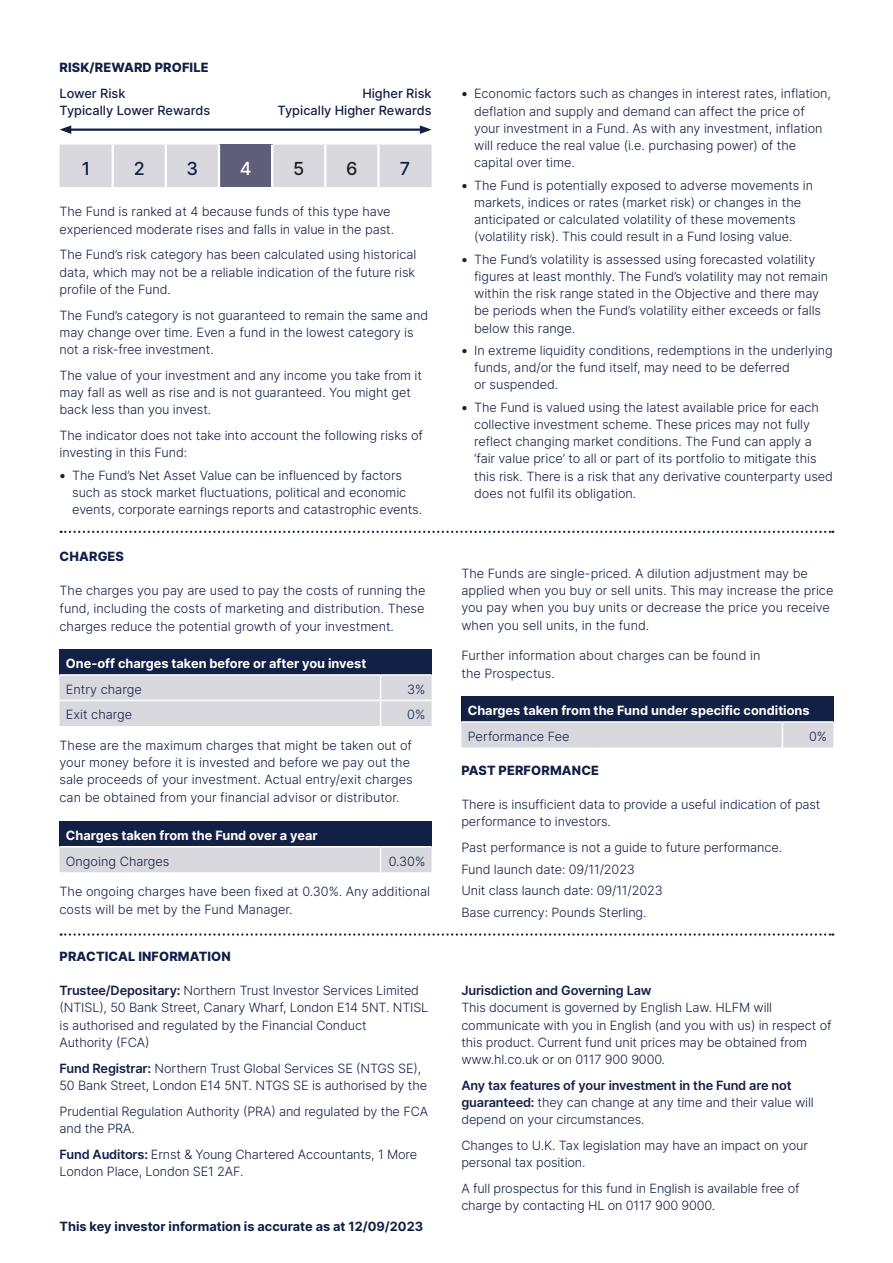
<style>
.page{position:relative;width:893px;height:1263px;background:#fff}
.page>*{position:absolute;margin:0;border:0;box-sizing:border-box;transform-origin:0 0}
.t1{font:500 18px "Inter";color:#122046}
.t2{font:500 18px "Inter";color:#231f20}
.t3{font:500 18px "Inter";color:#fff}
.t4{font:300 12.75px/17.2px "Inter";letter-spacing:-.005em;color:#122046}
.t5{font:700 12.75px "Inter";color:#fff}
.t6{font:500 12.75px "Inter";color:#122046}
.t7{font:800 12.75px "Inter";letter-spacing:.01em;color:#122046}
.t8{font:700 12.75px "Inter";color:#122046}
.t9{font:600 12.75px "Inter";letter-spacing:-.01em;color:#122046}
.s1{font-weight:700;font-size:13.5px;color:#231f20}
.s2{font-weight:600}
</style>
<div class="page">
<div style="left:60px;top:649px;width:372px;height:26px;background:#122046"></div>
<hr style="left:60px;top:674px;width:321px;height:2px;background:#fff">
<hr style="left:381px;top:674px;width:51px;height:2px;background:#fff">
<div style="left:60px;top:675px;width:372px;height:51px;background:#d9d8df"></div>
<div style="left:60px;top:821px;width:372px;height:26px;background:#122046"></div>
<hr style="left:60px;top:846px;width:321px;height:1px;background:#fff">
<hr style="left:381px;top:846px;width:51px;height:1px;background:#fff">
<div style="left:60px;top:847px;width:372px;height:25px;background:#d9d8df"></div>
<svg style="left:61px;top:531px;width:772px;height:2px"></svg>
<div style="left:60px;top:145px;width:372px;height:42px;background:#d9d8df"></div>
<div style="left:219px;top:145px;width:53px;height:42px;background:#5e5e79"></div>
<hr style="left:112px;top:145px;width:2px;height:42px;background:#fff">
<hr style="left:165px;top:145px;width:2px;height:42px;background:#fff">
<hr style="left:218px;top:145px;width:2px;height:42px;background:#fff">
<hr style="left:271px;top:145px;width:2px;height:42px;background:#fff">
<hr style="left:324px;top:145px;width:2px;height:42px;background:#fff">
<hr style="left:377px;top:145px;width:3px;height:42px;background:#fff">
<hr style="left:68px;top:129px;width:355px;height:2px;background:#122046">
<svg style="left:420px;top:125px;width:12px;height:9px"></svg>
<svg style="left:60px;top:125px;width:11px;height:9px"></svg>
<div style="left:461px;top:696px;width:372px;height:26px;background:#122046"></div>
<hr style="left:461px;top:721px;width:321px;height:2px;background:#fff">
<hr style="left:782px;top:721px;width:51px;height:2px;background:#fff">
<div style="left:461px;top:722px;width:372px;height:25px;background:#d9d8df"></div>
<svg style="left:61px;top:933px;width:772px;height:3px"></svg>
<p class="t7" style="left:60px;top:58px;width:151px">RISK/REWARD PROFILE</p>
<p class="t6" style="left:60px;top:84px;width:68px">Lower Risk</p>
<p class="t6" style="left:362px;top:84px;width:71px">Higher Risk</p>
<p class="t6" style="left:60px;top:101px;width:152px">Typically Lower Rewards</p>
<p class="t6" style="left:278px;top:101px;width:155px">Typically Higher Rewards</p>
<p class="t1" style="left:82px;top:155px;width:10px">1</p>
<p class="t1" style="left:134px;top:155px;width:13px">2</p>
<p class="t1" style="left:187px;top:155px;width:13px">3</p>
<p class="t3" style="left:240px;top:155px;width:13px">4</p>
<p class="t2" style="left:293px;top:155px;width:13px">5</p>
<p class="t2" style="left:346px;top:155px;width:13px">6</p>
<p class="t1" style="left:400px;top:155px;width:12px">7</p>
<p class="t4" style="left:60px;top:203px;width:336px">The Fund is ranked at 4 because funds of this type have experienced moderate rises and falls in value in the past.</p>
<p class="t4" style="left:60px;top:246px;width:358px;text-align:justify">The Fund’s risk category has been calculated using historical data, which may not be a reliable indication of the future risk profile of the Fund.</p>
<p class="t4" style="left:60px;top:306px;width:370px">The Fund’s category is not guaranteed to remain the same and may change over time. Even a fund in the lowest category is not a risk-free investment.</p>
<p class="t4" style="left:60px;top:366px;width:364px">The value of your investment and any income you take from it may fall as well as rise and is not guaranteed. You might get back less than you invest.</p>
<p class="t4" style="left:60px;top:427px;width:365px">The indicator does not take into account the following risks of investing in this Fund:</p>
<p class="t4" style="left:72px;top:466px;width:351px;text-indent:-13px"><span class="s1">•</span> The Fund’s Net Asset Value can be influenced by factors such as stock market fluctuations, political and economic events, corporate earnings reports and catastrophic events.</p>
<p class="t7" style="left:60px;top:547px;width:66px">CHARGES</p>
<p class="t4" style="left:60px;top:582px;width:367px;line-height:17.7px;text-align:justify">The charges you pay are used to pay the costs of running the fund, including the costs of marketing and distribution. These charges reduce the potential growth of your investment.</p>
<p class="t5" style="left:66px;top:654px;width:302px">One-off charges taken before or after you invest</p>
<p class="t4" style="left:66px;top:680px;width:77px">Entry charge</p>
<p class="t4" style="left:407px;top:680px;width:20px">3%</p>
<p class="t4" style="left:66px;top:706px;width:68px">Exit charge</p>
<p class="t4" style="left:407px;top:706px;width:20px">0%</p>
<p class="t4" style="left:60px;top:736px;width:355px">These are the maximum charges that might be taken out of your money before it is invested and before we pay out the sale proceeds of your investment. Actual entry/exit charges can be obtained from your financial advisor or distributor.</p>
<p class="t5" style="left:66px;top:826px;width:253px">Charges taken from the Fund over a year</p>
<p class="t4" style="left:66px;top:852px;width:105px">Ongoing Charges</p>
<p class="t4" style="left:389px;top:852px;width:38px">0.30%</p>
<p class="t4" style="left:60px;top:883px;width:372px">The ongoing charges have been fixed at 0.30%. Any additional costs will be met by the Fund Manager.</p>
<p class="t7" style="left:60px;top:947px;width:173px">PRACTICAL INFORMATION</p>
<p class="t4" style="left:60px;top:982px;width:370px"><span class="s2">Trustee/Depositary:</span> Northern Trust Investor Services Limited (NTISL), 50 Bank Street, Canary Wharf, London E14 5NT. NTISL is authorised and regulated by the Financial Conduct<br>Authority (FCA)</p>
<p class="t4" style="left:60px;top:1059px;width:369px"><span class="s2">Fund Registrar:</span> Northern Trust Global Services SE (NTGS SE),<br>50 Bank Street, London E14 5NT. NTGS SE is authorised by the</p>
<p class="t4" style="left:60px;top:1102px;width:370px">Prudential Regulation Authority (PRA) and regulated by the FCA and the PRA.</p>
<p class="t4" style="left:60px;top:1145px;width:359px"><span class="s2">Fund Auditors:</span> Ernst &amp; Young Chartered Accountants, 1 More<br>London Place, London SE1 2AF.</p>
<p class="t8" style="left:60px;top:1217px;width:365px">This key investor information is accurate as at 12/09/2023</p>
<p class="t4" style="left:474px;top:85px;width:358px;text-indent:-13px"><span class="s1">•</span> Economic factors such as changes in interest rates, inflation, deflation and supply and demand can affect the price of your investment in a Fund. As with any investment, inflation will reduce the real value (i.e. purchasing power) of the capital over time.</p>
<p class="t4" style="left:474px;top:176px;width:340px;text-indent:-13px"><span class="s1">•</span> The Fund is potentially exposed to adverse movements in markets, indices or rates (market risk) or changes in the anticipated or calculated volatility of these movements (volatility risk). This could result in a Fund losing value.</p>
<p class="t4" style="left:474px;top:250px;width:356px;text-indent:-13px"><span class="s1">•</span> The Fund’s volatility is assessed using forecasted volatility figures at least monthly. The Fund’s volatility may not remain within the risk range stated in the Objective and there may be periods when the Fund’s volatility either exceeds or falls below this range.</p>
<p class="t4" style="left:474px;top:341px;width:360px;text-indent:-13px"><span class="s1">•</span> In extreme liquidity conditions, redemptions in the underlying funds, and/or the fund itself, may need to be deferred<br>or suspended.</p>
<p class="t4" style="left:474px;top:398px;width:360px;text-indent:-13px"><span class="s1">•</span> The Fund is valued using the latest available price for each collective investment scheme. These prices may not fully reflect changing market conditions. The Fund can apply a ‘fair value price’ to all or part of its portfolio to mitigate this this risk. There is a risk that any derivative counterparty used does not fulfil its obligation.</p>
<p class="t4" style="left:461px;top:564px;width:374px">The Funds are single-priced. A dilution adjustment may be applied when you buy or sell units. This may increase the price you pay when you buy units or decrease the price you receive when you sell units, in the fund.</p>
<p class="t4" style="left:461px;top:646px;width:301px;line-height:18px">Further information about charges can be found in the Prospectus.</p>
<p class="t5" style="left:468px;top:701px;width:343px">Charges taken from the Fund under specific conditions</p>
<p class="t4" style="left:468px;top:727px;width:103px">Performance Fee</p>
<p class="t4" style="left:809px;top:727px;width:20px">0%</p>
<p class="t7" style="left:461px;top:761px;width:139px">PAST PERFORMANCE</p>
<p class="t4" style="left:461px;top:795px;width:361px">There is insufficient data to provide a useful indication of past performance to investors.</p>
<p class="t4" style="left:461px;top:838px;width:322px">Past performance is not a guide to future performance.</p>
<p class="t4" style="left:461px;top:860px;width:175px">Fund launch date: 09/11/2023</p>
<p class="t4" style="left:461px;top:881px;width:203px">Unit class launch date: 09/11/2023</p>
<p class="t4" style="left:461px;top:903px;width:187px">Base currency: Pounds Sterling.</p>
<p class="t9" style="left:461px;top:981px;width:192px">Jurisdiction and Governing Law</p>
<p class="t4" style="left:461px;top:999px;width:372px">This document is governed by English Law. HLFM will communicate with you in English (and you with us) in respect of this product. Current fund unit prices may be obtained from www.hl.co.uk or on 0117 900 9000.</p>
<p class="t4" style="left:461px;top:1076px;width:354px"><span class="s2">Any tax features of your investment in the Fund are not guaranteed:</span> they can change at any time and their value will depend on your circumstances.</p>
<p class="t4" style="left:461px;top:1137px;width:348px">Changes to U.K. Tax legislation may have an impact on your personal tax position.</p>
<p class="t4" style="left:461px;top:1180px;width:340px">A full prospectus for this fund in English is available free of charge by contacting HL on 0117 900 9000.</p>
</div>
